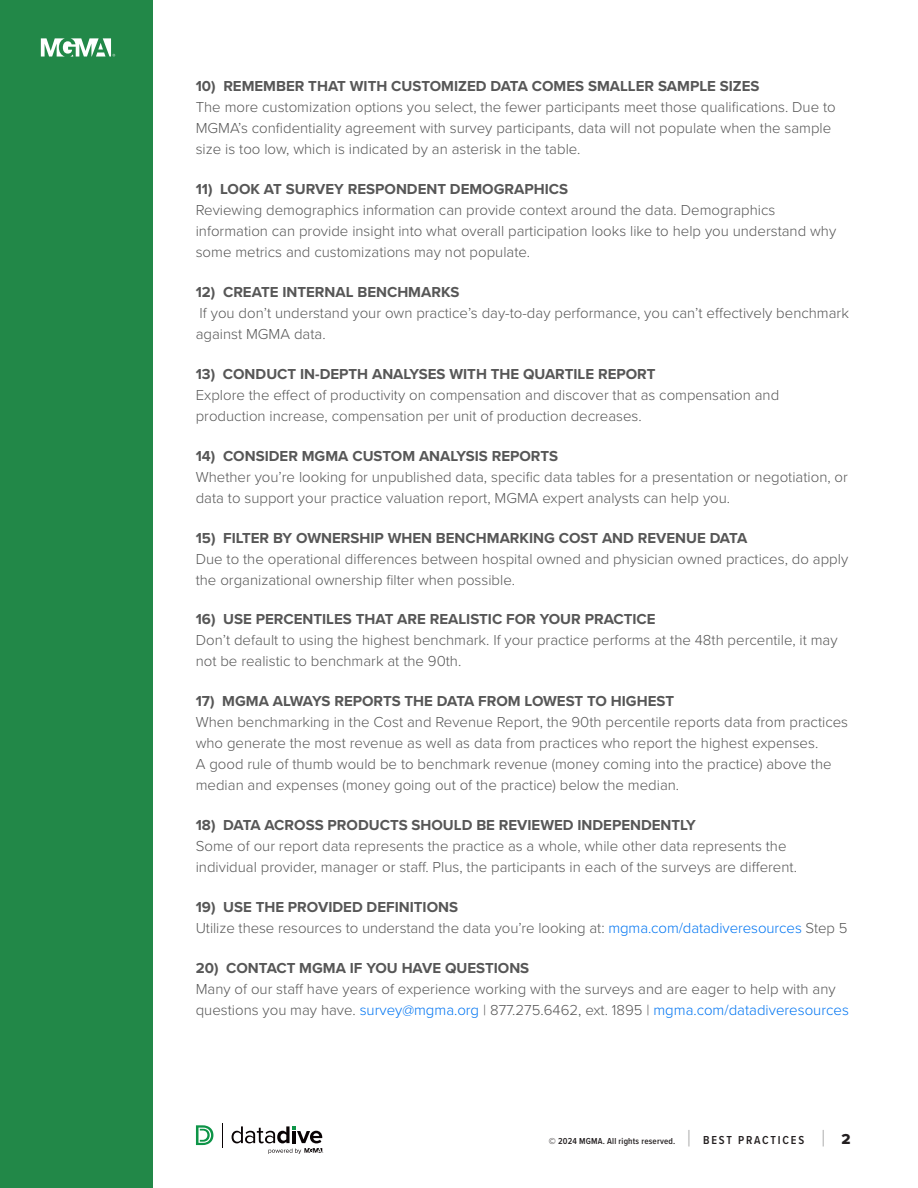
<style>
.page{position:relative;width:918px;height:1188px;background:#fff}
.page>*{position:absolute;margin:0;border:0;box-sizing:border-box;transform-origin:0 0}
.Main_Text{font:300 15px/21px "Proxima Nova";color:#575757}
.Subhead_1{font:700 15px "Proxima Nova";color:#575757}
.t1{font:600 9px "Proxima Nova Cond";letter-spacing:.02em;color:#231f20}
.s1{color:#0075f2}
.s2{font-family:"Proxima Nova";font-weight:500;font-size:23.4px;color:#ababab}
.s3{font-size:12px}
.s4{font-family:"Proxima Nova Extrabld";font-weight:400;font-size:15px}
</style>
<div class="page">
<div style="left:0;top:0;width:153px;height:1188px;background:#228848"></div>
<svg style="left:41px;top:38px;width:74px;height:19px"></svg>
<svg style="left:196px;top:1125px;width:17px;height:20px"></svg>
<svg style="left:232px;top:1126px;width:92px;height:28px"></svg>
<svg style="left:222px;top:1124px;width:1px;height:24px"></svg>
<p class="Subhead_1" style="left:196px;top:75px;width:565px">10) REMEMBER THAT WITH CUSTOMIZED DATA COMES SMALLER SAMPLE SIZES</p>
<p class="Main_Text" style="left:196px;top:96px;width:642px">The more customization options you select, the fewer participants meet those qualifications. Due to<br>MGMA’s confidentiality agreement with survey participants, data will not populate when the sample size is too low, which is indicated by an asterisk in the table.</p>
<p class="Subhead_1" style="left:196px;top:178px;width:374px">11) LOOK AT SURVEY RESPONDENT DEMOGRAPHICS</p>
<p class="Main_Text" style="left:196px;top:199px;width:642px">Reviewing demographics information can provide context around the data. Demographics information can provide insight into what overall participation looks like to help you understand why some metrics and customizations may not populate.</p>
<p class="Subhead_1" style="left:196px;top:281px;width:265px">12) CREATE INTERNAL BENCHMARKS</p>
<p class="Main_Text" style="left:196px;top:301px;width:655px">If you don’t understand your own practice’s day-to-day performance, you can’t effectively benchmark against MGMA data.</p>
<p class="Subhead_1" style="left:196px;top:363px;width:461px">13) CONDUCT IN-DEPTH ANALYSES WITH THE QUARTILE REPORT</p>
<p class="Main_Text" style="left:196px;top:383px;width:585px">Explore the effect of productivity on compensation and discover that as compensation and production increase, compensation per unit of production decreases.</p>
<p class="Subhead_1" style="left:196px;top:444px;width:364px">14) CONSIDER MGMA CUSTOM ANALYSIS REPORTS</p>
<p class="Main_Text" style="left:196px;top:465px;width:654px">Whether you’re looking for unpublished data, specific data tables for a presentation or negotiation, or data to support your practice valuation report, MGMA expert analysts can help you.</p>
<p class="Subhead_1" style="left:196px;top:526px;width:553px">15) FILTER BY OWNERSHIP WHEN BENCHMARKING COST AND REVENUE DATA</p>
<p class="Main_Text" style="left:196px;top:547px;width:654px">Due to the operational differences between hospital owned and physician owned practices, do apply the organizational ownership filter when possible.</p>
<p class="Subhead_1" style="left:196px;top:608px;width:461px">16) USE PERCENTILES THAT ARE REALISTIC FOR YOUR PRACTICE</p>
<p class="Main_Text" style="left:196px;top:629px;width:643px">Don’t default to using the highest benchmark. If your practice performs at the 48th percentile, it may not be realistic to benchmark at the 90th.</p>
<p class="Subhead_1" style="left:196px;top:690px;width:480px">17) MGMA ALWAYS REPORTS THE DATA FROM LOWEST TO HIGHEST</p>
<p class="Main_Text" style="left:196px;top:711px;width:654px">When benchmarking in the Cost and Revenue Report, the 90th percentile reports data from practices who generate the most revenue as well as data from practices who report the highest expenses.<br>A good rule of thumb would be to benchmark revenue (money coming into the practice) above the median and expenses (money going out of the practice) below the median.</p>
<p class="Subhead_1" style="left:196px;top:814px;width:502px">18) DATA ACROSS PRODUCTS SHOULD BE REVIEWED INDEPENDENTLY</p>
<p class="Main_Text" style="left:196px;top:835px;width:603px">Some of our report data represents the practice as a whole, while other data represents the individual provider, manager or staff. Plus, the participants in each of the surveys are different.</p>
<p class="Subhead_1" style="left:196px;top:896px;width:264px">19) USE THE PROVIDED DEFINITIONS</p>
<p class="Main_Text" style="left:196px;top:917px;width:653px">Utilize these resources to understand the data you’re looking at: <span class="s1">mgma.com/datadiveresources</span> Step 5</p>
<p class="Subhead_1" style="left:196px;top:957px;width:335px">20) CONTACT MGMA IF YOU HAVE QUESTIONS</p>
<p class="Main_Text" style="left:196px;top:978px;width:655px">Many of our staff have years of experience working with the surveys and are eager to help with any questions you may have. <span class="s1">survey@mgma.org</span> | 877.275.6462, ext. 1895 | <span class="s1">mgma.com/datadiveresources</span></p>
<p class="t1" style="left:549px;top:1134px;width:303px">© 2024 MGMA. All rights reserved. <span class="s2">|</span> <span class="s3">BEST PRACTICES</span> <span class="s2">|</span> <span class="s4">2</span></p>
</div>
